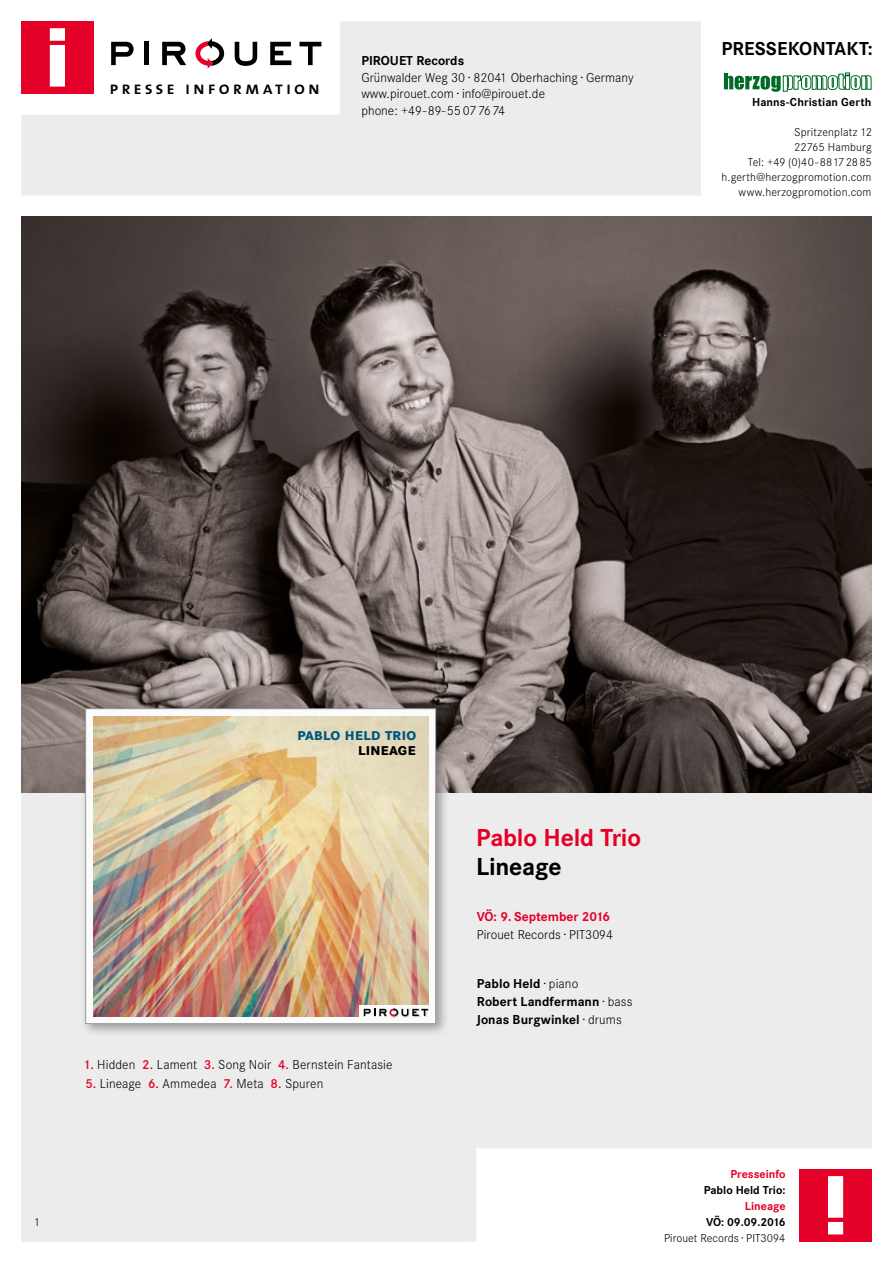
<style>
.page{position:relative;width:893px;height:1263px;background:#fff}
.page>*{position:absolute;margin:0;border:0;box-sizing:border-box;transform-origin:0 0}
.t1{font:700 25.5px "Corporate S";letter-spacing:-.01em;color:#e40026}
.t2{font:700 25.5px "Corporate S";letter-spacing:-.01em;color:#000}
.t3{font:700 19.5px "Corporate S";letter-spacing:.005em;color:#000}
.t4{font:18px "The Sans Semi Bold Caps";letter-spacing:.165em;color:#000}
.t5{font:300 13.5px/16.5px "Corporate S";color:#000}
.t6{font:700 13.5px/18px "Corporate S";letter-spacing:.005em;color:#000}
.t7{font:700 13.5px "Corporate S";color:#e40026}
.t8{font:800 13.35px "Corporate S";letter-spacing:.025em;color:#005881}
.t9{font:800 13.35px "Corporate S";letter-spacing:.03em;color:#000}
.t10{font:300 12px/15px "Corporate S";letter-spacing:.01em;color:#000;text-align:right}
.t11{font:700 12px "Corporate S";letter-spacing:.005em;color:#000}
.t12{font:700 12px "Corporate S";color:#e40026}
.t13{font:700 12px "Corporate S";letter-spacing:-.015em;color:#000}
.s1{font-weight:600;color:#e40026}
.s2{font-weight:300}
</style>
<div class="page">
<svg style="left:21px;top:21px;width:680px;height:175px;fill:#ececed"></svg>
<svg style="left:21px;top:793px;width:851px;height:449px;background:#eee"></svg>
<div style="left:799px;top:1169px;width:73px;height:72px;background:#e40026"></div>
<svg style="left:828px;top:1176px;width:15px;height:58px"></svg>
<div style="left:21px;top:21px;width:73px;height:73px;background:#e40026"></div>
<svg style="left:50px;top:28px;width:15px;height:59px"></svg>
<svg style="left:111px;top:42px;width:23px;height:23px"></svg>
<div style="left:144px;top:42px;width:5px;height:23px;background:#000"></div>
<svg style="left:162px;top:42px;width:24px;height:23px"></svg>
<svg style="left:235px;top:42px;width:22px;height:24px"></svg>
<svg style="left:270px;top:42px;width:21px;height:23px"></svg>
<svg style="left:299px;top:42px;width:22px;height:23px"></svg>
<svg style="left:195px;top:38px;width:29px;height:31px"></svg>
<img style="left:21px;top:217px;width:851px;height:576px">
<div style="left:81px;top:704px;width:368px;height:333px;background:#000;opacity:.35"></div>
<div style="left:86px;top:709px;width:350px;height:314px;background:#fbfbfb"></div>
<img style="left:93px;top:716px;width:335px;height:300px">
<div style="left:359px;top:1005px;width:73px;height:13px;background:#fbfbfb"></div>
<div style="left:363px;top:1007px;width:67px;height:12px;background:#000;opacity:.35"></div>
<svg style="left:364px;top:1008px;width:64px;height:9px"></svg>
<div style="left:85px;top:708px;width:351px;height:316px;border:1px solid #9c9d9d"></div>
<svg style="left:724px;top:73px;width:147px;height:19px"></svg>
<h3 class="t4" style="left:109px;top:76px;width:212px">presse information</h3>
<p class="t6" style="left:361px;top:52px;width:104px">PIROUET Records</p>
<p class="t5" style="left:361px;top:69px;width:274px">Grünwalder Weg 30 · 82041 Oberhaching · Germany www.pirouet.com · info@pirouet.de<br>phone: +49-89-55 077674</p>
<h2 class="t3" style="left:721px;top:37px;width:153px">PRESSEKONTAKT:</h2>
<p class="t11" style="left:752px;top:95px;width:121px">Hanns-Christian Gerth</p>
<p class="t10" style="left:722px;top:124px;width:152px">Spritzenplatz 12<br>22765 Hamburg<br>Tel: +49 (0)40-88172885 h.gerth@herzogpromotion.com www.herzogpromotion.com</p>
<p class="t8" style="left:297px;top:727px;width:120px">PABLO HELD TRIO</p>
<p class="t9" style="left:358px;top:742px;width:59px">LINEAGE</p>
<p class="t5" style="left:83px;top:1056px;width:311px"><span class="s1">1.</span> Hidden <span class="s1">2.</span> Lament <span class="s1">3.</span> Song Noir <span class="s1">4.</span> Bernstein Fantasie</p>
<p class="t5" style="left:85px;top:1076px;width:240px"><span class="s1">5.</span> Lineage <span class="s1">6.</span> Ammedea <span class="s1">7.</span> Meta <span class="s1">8.</span> Spuren</p>
<p class="t10" style="left:34px;top:1215px;width:8px">1</p>
<h1 class="t1" style="left:476px;top:822px;width:166px">Pablo Held Trio</h1>
<h1 class="t2" style="left:476px;top:852px;width:87px">Lineage</h1>
<p class="t7" style="left:477px;top:909px;width:135px">VÖ: 9. September 2016</p>
<p class="t5" style="left:477px;top:927px;width:138px">Pirouet Records · PIT3094</p>
<p class="t6" style="left:476px;top:974px;width:158px">Pablo Held <span class="s2">· piano<br></span>Robert Landfermann <span class="s2">· bass<br></span>Jonas Burgwinkel <span class="s2">· drums</span></p>
<p class="t12" style="left:730px;top:1167px;width:57px">Presseinfo</p>
<p class="t11" style="left:704px;top:1183px;width:83px">Pablo Held Trio:</p>
<p class="t12" style="left:745px;top:1199px;width:42px">Lineage</p>
<p class="t13" style="left:706px;top:1215px;width:81px">VÖ: 09.09.2016</p>
<p class="t10" style="left:664px;top:1230px;width:123px">Pirouet Records · PIT3094</p>
</div>
